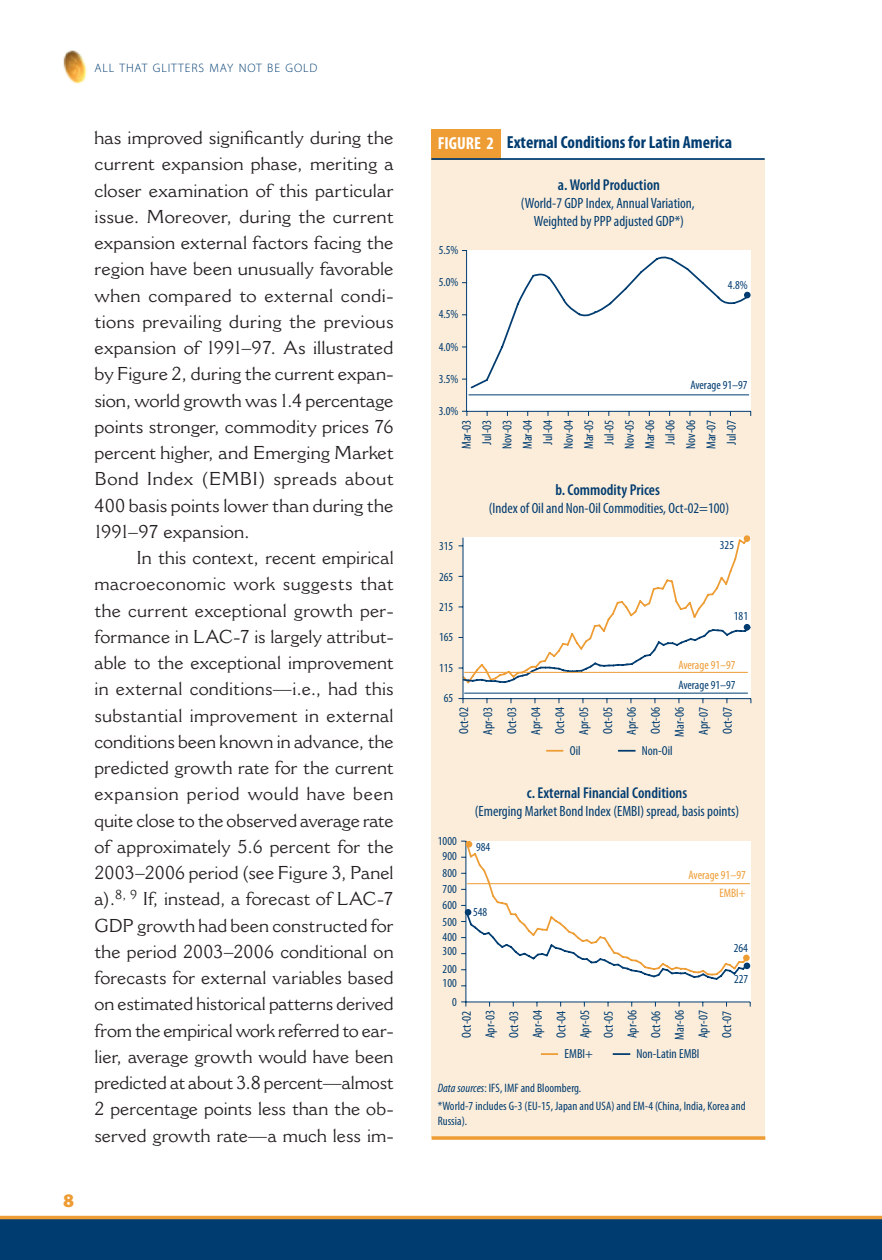
<style>
.page{position:relative;width:882px;height:1260px;background:#fff}
.page>*{position:absolute;margin:0;border:0;box-sizing:border-box;transform-origin:0 0}
.t1{font:900 19.25px "Myriad Pro";color:#ee9c34}
.t2{font:18.38px/26.2px "Cantoria";letter-spacing:.005em;color:#231f20;text-align:justify}
.t3{font:700 condensed 17.5px "Myriad Pro";color:#013c70}
.t4{font:600 condensed 15.75px "Myriad Pro";color:#013c70}
.t5{font:condensed 14.88px/17.8px "Myriad Pro";color:#013c70;text-align:center}
.t6{font:condensed 13.12px/20.3px "Myriad Pro";color:#013c70;text-align:justify}
.t7{font:condensed 12.25px/18.2px "Myriad Pro";color:#013c70}
.t8{font:condensed 12.25px/17.5px "Myriad Pro";color:#ee9c34;text-align:right}
.t9{font:300 12.25px "Myriad Pro";letter-spacing:.07em;color:#013c70}
.s1{color:#fff}
.s2{font-style:italic}
</style>
<div class="page">
<div style="left:0;top:1218px;width:882px;height:42px;background:#013c70"></div>
<hr style="left:0;top:1216px;width:882px;height:3px;background:#ee9c34">
<img style="left:63px;top:50px;width:24px;height:34px">
<div style="left:432px;top:160px;width:333px;height:978px;background:#fcedda"></div>
<div style="left:431px;top:130px;width:70px;height:30px;background:#ee9c34"></div>
<hr style="left:431px;top:158px;width:334px;height:2px;background:#013c70">
<svg style="left:432px;top:1136px;width:333px;height:4px"></svg>
<div style="left:467px;top:250px;width:284px;height:161px;background:#fff"></div>
<div style="left:463px;top:537px;width:288px;height:161px;background:#fff"></div>
<div style="left:466px;top:841px;width:284px;height:160px;background:#fff"></div>
<hr style="left:466px;top:411px;width:285px;height:1px;background:#013c70">
<hr style="left:466px;top:250px;width:1px;height:161px;background:#013c70">
<svg style="left:462px;top:250px;width:288px;height:140px"></svg>
<hr style="left:462px;top:698px;width:289px;height:1px;background:#013c70">
<hr style="left:463px;top:538px;width:1px;height:161px;background:#013c70">
<svg style="left:459px;top:536px;width:292px;height:149px"></svg>
<svg style="left:459px;top:698px;width:5px;height:5px"></svg>
<hr style="left:465px;top:1002px;width:285px;height:1px;background:#013c70">
<hr style="left:465px;top:841px;width:1px;height:161px;background:#013c70">
<svg style="left:461px;top:1001px;width:5px;height:6px"></svg>
<svg style="left:546px;top:750px;width:17px;height:2px"></svg>
<svg style="left:619px;top:750px;width:16px;height:2px"></svg>
<hr style="left:469px;top:395px;width:280px;height:1px;background:#013c70">
<hr style="left:464px;top:693px;width:284px;height:1px;background:#013c70">
<hr style="left:464px;top:672px;width:284px;height:1px;background:#ee9c34">
<svg style="left:541px;top:1053px;width:17px;height:2px"></svg>
<svg style="left:614px;top:1053px;width:15px;height:2px"></svg>
<div style="left:744px;top:292px;width:7px;height:6px;background:#013c70;border-radius:50%"></div>
<div style="left:744px;top:624px;width:6px;height:7px;background:#013c70;border-radius:50%"></div>
<div style="left:744px;top:535px;width:6px;height:7px;background:#ee9c34;border-radius:50%"></div>
<svg style="left:461px;top:840px;width:289px;height:146px"></svg>
<div style="left:465px;top:909px;width:6px;height:7px;background:#013c70;border-radius:50%"></div>
<div style="left:743px;top:955px;width:7px;height:6px;background:#ee9c34;border-radius:50%"></div>
<div style="left:466px;top:841px;width:6px;height:7px;background:#ee9c34;border-radius:50%"></div>
<p class="t9" style="left:95px;top:61px;width:224px">ALL THAT GLITTERS MAY NOT BE GOLD</p>
<p class="t1" style="left:63px;top:1187px;width:13px">8</p>
<p class="t2" style="left:94px;top:124px;width:301px">has improved significantly during the current expansion phase, meriting a closer examination of this particular issue. Moreover, during the current expansion external factors facing the region have been unusually favorable when compared to external condi&shy;tions prevailing during the previous expansion of 1991–97. As illustrated by Figure 2, during the current expan&shy;sion, world growth was 1.4 percentage points stronger, commodity prices 76 percent higher, and Emerging Market Bond Index (EMBI) spreads about 400 basis points lower than during the 1991–97 expansion.</p>
<p class="t2" style="left:94px;top:544px;width:301px;text-indent:42px">In this context, recent empirical macroeconomic work suggests that the current exceptional growth per&shy;formance in LAC-7 is largely attribut&shy;able to the exceptional improvement in external conditions—i.e., had this substantial improvement in external conditions been known in advance, the predicted growth rate for the current expansion period would have been quite close to the observed average rate of approximately 5.6 percent for the 2003–2006 period (see Figure 3, Panel a).<sup>8,</sup> <sup>9</sup> If, instead, a forecast of LAC-7<br>GDP growth had been constructed for the period 2003–2006 conditional on forecasts for external variables based on estimated historical patterns derived from the empirical work referred to ear&shy;lier, average growth would have been predicted at about 3.8 percent—almost 2 percentage points less than the ob&shy;served growth rate—a much less im-</p>
<p class="t3" style="left:438px;top:131px;width:296px"><span class="s1">FIGURE 2</span> External Conditions for Latin America</p>
<p class="t7" style="left:439px;top:241px;width:21px">5.5%</p>
<p class="t7" style="left:439px;top:273px;width:21px">5.0%</p>
<p class="t7" style="left:439px;top:305px;width:21px">4.5%</p>
<p class="t7" style="left:439px;top:337px;width:21px">4.0%</p>
<p class="t7" style="left:439px;top:370px;width:21px">3.5%</p>
<p class="t7" style="left:439px;top:402px;width:21px">3.0%</p>
<p class="t4" style="left:558px;top:175px;width:104px">a. World Production</p>
<p class="t5" style="left:521px;top:194px;width:176px">(World-7 GDP Index, Annual Variation,<br>Weighted by PPP adjusted GDP*)</p>
<p class="t7" style="left:728px;top:275px;width:21px">4.8%</p>
<p class="t7" style="left:690px;top:375px;width:59px">Average 91–97</p>
<p class="t6" style="left:456px;top:449px;width:31px;text-align:center;rotate:-90deg">Mar-03<br>Jul-03<br>Nov-03<br>Mar-04<br>Jul-04<br>Nov-04<br>Mar-05<br>Jul-05<br>Nov-05<br>Mar-06<br>Jul-06<br>Nov-06<br>Mar-07<br>Jul-07</p>
<p class="t7" style="left:439px;top:537px;width:16px">315</p>
<p class="t7" style="left:439px;top:567px;width:16px">265</p>
<p class="t7" style="left:439px;top:598px;width:16px">215</p>
<p class="t7" style="left:439px;top:628px;width:16px">165</p>
<p class="t7" style="left:439px;top:659px;width:16px">115</p>
<p class="t7" style="left:444px;top:689px;width:11px">65</p>
<p class="t4" style="left:555px;top:480px;width:106px">b. Commodity Prices</p>
<p class="t5" style="left:489px;top:499px;width:242px">(Index of Oil and Non-Oil Commodities, Oct-02=100)</p>
<p class="t7" style="left:720px;top:535px;width:16px">325</p>
<p class="t7" style="left:734px;top:606px;width:16px">181</p>
<p class="t8" style="left:678px;top:656px;width:59px">Average 91–97</p>
<p class="t7" style="left:678px;top:675px;width:59px">Average 91–97</p>
<p class="t6" style="left:452px;top:737px;width:31px;line-height:24px;rotate:-90deg">Oct-02<br>Apr-03<br>Oct-03<br>Apr-04<br>Oct-04<br>Apr-05<br>Oct-05<br>Apr-06<br>Oct-06<br>Mar-06<br>Apr-07<br>Oct-07</p>
<p class="t6" style="left:570px;top:740px;width:12px">Oil</p>
<p class="t6" style="left:642px;top:740px;width:32px">Non-Oil</p>
<p class="t7" style="left:438px;top:831px;width:20px">1000</p>
<p class="t7" style="left:443px;top:847px;width:16px">900</p>
<p class="t7" style="left:443px;top:863px;width:16px">800</p>
<p class="t7" style="left:443px;top:879px;width:16px">700</p>
<p class="t7" style="left:443px;top:896px;width:16px">600</p>
<p class="t7" style="left:443px;top:913px;width:16px">500</p>
<p class="t7" style="left:443px;top:928px;width:16px">400</p>
<p class="t7" style="left:443px;top:941px;width:16px">300</p>
<p class="t7" style="left:443px;top:960px;width:16px">200</p>
<p class="t7" style="left:443px;top:974px;width:16px">100</p>
<p class="t7" style="left:452px;top:992px;width:6px">0</p>
<p class="t4" style="left:527px;top:783px;width:162px">c. External Financial Conditions</p>
<p class="t5" style="left:475px;top:802px;width:266px">(Emerging Market Bond Index (EMBI) spread, basis points)</p>
<p class="t7" style="left:476px;top:838px;width:16px">984</p>
<p class="t7" style="left:473px;top:903px;width:16px">548</p>
<p class="t8" style="left:689px;top:866px;width:59px">Average 91–97<br>EMBI+</p>
<p class="t7" style="left:734px;top:938px;width:16px">264</p>
<p class="t7" style="left:734px;top:970px;width:16px">227</p>
<p class="t6" style="left:454px;top:1040px;width:31px;line-height:23.6px;rotate:-90deg">Oct-02<br>Apr-03<br>Oct-03<br>Apr-04<br>Oct-04<br>Apr-05<br>Oct-05<br>Apr-06<br>Oct-06<br>Mar-06<br>Apr-07<br>Oct-07</p>
<p class="t6" style="left:565px;top:1044px;width:30px">EMBI+</p>
<p class="t6" style="left:636px;top:1044px;width:65px">Non-Latin EMBI</p>
<p class="t7" style="left:438px;top:1079px;width:309px"><span class="s2">Data sources</span>: IFS, IMF and Bloomberg.<br>*World-7 includes G-3 (EU-15, Japan and USA) and EM-4 (China, India, Korea and</p>
<p class="t7" style="left:438px;top:1111px;width:31px">Russia).</p>
</div>
